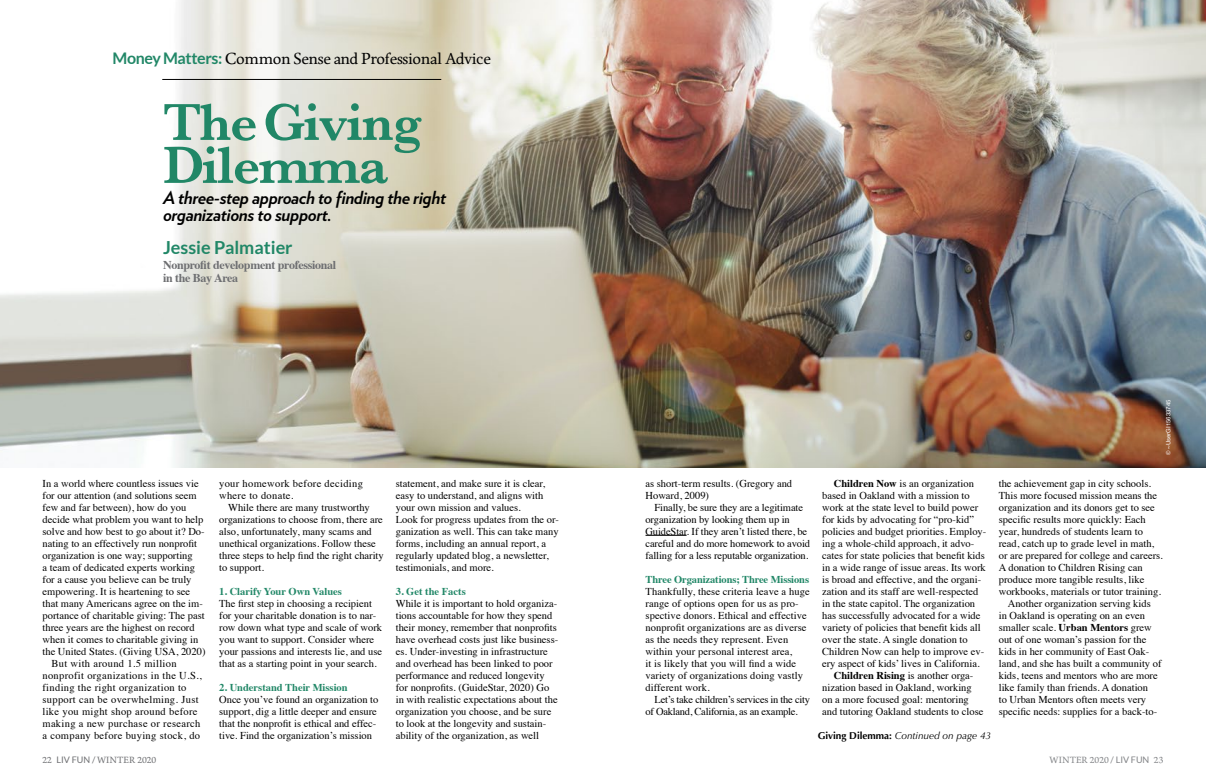
<style>
.page{position:relative;width:1206px;height:783px;background:#fff}
.page>*{position:absolute;margin:0;border:0;box-sizing:border-box;transform-origin:0 0}
.t1{font:600 54px/43px "Baskerville";letter-spacing:-.025em;color:#218767}
.t2{font:italic 700 18px/17px "Verlag";letter-spacing:-.02em;color:#000}
.t3{font:700 18px "Lato";color:#218767}
.t4{font:16px "Born";letter-spacing:-.025em;color:#000}
.t5{font:700 12px/13px "Times";letter-spacing:-.025em;color:#6d6e71}
.t6{font:10.5px/12px "Times";color:#000}
.t7{font:10.5px/12px "Times";letter-spacing:.03em;color:#000}
.t8{font:700 10.5px "Times";color:#218767}
.t9{font:10.5px/12px "Times";letter-spacing:-.025em;color:#000}
.t10{font:700 10.5px "Times";color:#000}
.t11{font:italic 10px "Optima";color:#000}
.t12{font:9px "Born";color:#6d6e71}
.t13{font:9px "Born";color:#808285}
.t14{font:6px "Helvetica";color:#fff}
.s1{font-family:"Lato";font-weight:700;color:#218767}
.s2{font-weight:700}
.s3{font-weight:400}
.s4{font-weight:700;font-style:normal}
.s5{font-family:"Lato"}
</style>
<div class="page">
<img style="left:0;top:0;width:1206px;height:468px">
<hr style="left:162px;top:79px;width:279px;height:1px;background:#000">
<hr style="left:646px;top:535px;width:41px;height:1px;background:#000">
<h3 class="t4" style="left:113px;top:50px;width:380px"><span class="s1">Money Matters:</span> Common Sense and Professional Advice</h3>
<h1 class="t1" style="left:163px;top:100px;width:260px">The Giving<br>Dilemma</h1>
<h2 class="t2" style="left:163px;top:188px;width:285px">A three-step approach to finding the right organizations to support.</h2>
<h2 class="t3" style="left:163px;top:237px;width:131px">Jessie Palmatier</h2>
<p class="t5" style="left:163px;top:257px;width:175px">Nonprofit development professional in the Bay Area</p>
<p class="t6" style="left:43px;top:476px;width:158px">In a world where countless issues vie</p>
<p class="t6" style="left:43px;top:488px;width:156px">for our attention (and solutions seem</p>
<p class="t6" style="left:43px;top:500px;width:145px">few and far between), how do you</p>
<p class="t6" style="left:43px;top:512px;width:162px">decide what problem you want to help</p>
<p class="t6" style="left:43px;top:524px;width:164px">solve and how best to go about it? Do-</p>
<p class="t6" style="left:43px;top:536px;width:156px">nating to an effectively run nonprofit</p>
<p class="t6" style="left:43px;top:548px;width:152px">organization is one way; supporting</p>
<p class="t6" style="left:43px;top:560px;width:154px">a team of dedicated experts working</p>
<p class="t6" style="left:43px;top:572px;width:150px">for a cause you believe can be truly</p>
<p class="t6" style="left:43px;top:584px;width:149px">empowering. It is heartening to see</p>
<p class="t6" style="left:43px;top:596px;width:162px">that many Americans agree on the im-</p>
<p class="t6" style="left:43px;top:608px;width:164px">portance of charitable giving: The past</p>
<p class="t6" style="left:43px;top:620px;width:154px">three years are the highest on record</p>
<p class="t6" style="left:43px;top:632px;width:157px">when it comes to charitable giving in</p>
<p class="t6" style="left:43px;top:644px;width:165px">the United States. (Giving USA, 2020)</p>
<p class="t7" style="left:52px;top:656px;width:127px">But with around 1.5 million</p>
<p class="t7" style="left:43px;top:668px;width:161px">nonprofit organizations in the U.S.,</p>
<p class="t7" style="left:43px;top:680px;width:146px">finding the right organization to</p>
<p class="t7" style="left:43px;top:692px;width:158px">support can be overwhelming. Just</p>
<p class="t7" style="left:43px;top:704px;width:157px">like you might shop around before</p>
<p class="t7" style="left:43px;top:716px;width:159px">making a new purchase or research</p>
<p class="t7" style="left:43px;top:728px;width:159px">a company before buying stock, do</p>
<p class="t7" style="left:219px;top:476px;width:145px">your homework before deciding where to donate.</p>
<p class="t6" style="left:219px;top:500px;width:166px;text-indent:9px">While there are many trustworthy organizations to choose from, there are also, unfortunately, many scams and unethical organizations. Follow these three steps to help find the right charity to support.</p>
<p class="t8" style="left:219px;top:581px;width:124px">1. Clarify Your Own Values</p>
<p class="t6" style="left:219px;top:596px;width:165px">The first step in choosing a recipient for your charitable donation is to nar&shy;row down what type and scale of work you want to support. Consider where your passions and interests lie, and use that as a starting point in your search.</p>
<p class="t8" style="left:219px;top:677px;width:130px">2. Understand Their Mission</p>
<p class="t6" style="left:219px;top:692px;width:161px">Once you’ve found an organization to support, dig a little deeper and ensure that the nonprofit is ethical and effec&shy;tive. Find the organization’s mission</p>
<p class="t6" style="left:396px;top:476px;width:165px">statement, and make sure it is clear, easy to understand, and aligns with your own mission and values.<br>Look for progress updates from the or&shy;ganization as well. This can take many forms, including an annual report, a regularly updated blog, a newsletter, testimonials, and more.</p>
<p class="t8" style="left:396px;top:581px;width:71px">3. Get the Facts</p>
<p class="t6" style="left:396px;top:596px;width:164px">While it is important to hold organiza&shy;tions accountable for how they spend their money, remember that nonprofits have overhead costs just like business&shy;es. Under-investing in infrastructure and overhead has been linked to poor performance and reduced longevity for nonprofits. (GuideStar, 2020) Go in with realistic expectations about the organization you choose, and be sure to look at the longevity and sustain&shy;ability of the organization, as well</p>
<p class="t14" style="left:1164px;top:455px;width:57px;rotate:-90deg">© ~UserGI15633745</p>
<p class="t6" style="left:646px;top:476px;width:148px">as short-term results. (Gregory and<br>Howard, 2009)</p>
<p class="t6" style="left:646px;top:500px;width:166px;text-indent:9px">Finally, be sure they are a legitimate organization by looking them up in GuideStar. If they aren’t listed there, be careful and do more homework to avoid falling for a less reputable organization.</p>
<p class="t8" style="left:646px;top:569px;width:165px">Three Organizations; Three Missions</p>
<p class="t6" style="left:646px;top:584px;width:166px">Thankfully, these criteria leave a huge range of options open for us as pro&shy;spective donors. Ethical and effective nonprofit organizations are as diverse as the needs they represent. Even within your personal interest area,<br>it is likely that you will find a wide variety of organizations doing vastly different work.</p>
<p class="t9" style="left:646px;top:692px;width:166px;text-indent:9px">Let’s take children’s services in the city of Oakland, California, as an example.</p>
<p class="t6" style="left:834px;top:476px;width:142px"><span class="s2">Children Now</span> is an organization</p>
<p class="t6" style="left:822px;top:488px;width:149px">based in Oakland with a mission to</p>
<p class="t6" style="left:822px;top:500px;width:158px">work at the state level to build power</p>
<p class="t6" style="left:822px;top:512px;width:153px">for kids by advocating for “pro-kid”</p>
<p class="t6" style="left:822px;top:524px;width:166px">policies and budget priorities. Employ-</p>
<p class="t6" style="left:822px;top:536px;width:154px">ing a whole-child approach, it advo-</p>
<p class="t6" style="left:822px;top:548px;width:164px">cates for state policies that benefit kids</p>
<p class="t6" style="left:822px;top:560px;width:165px">in a wide range of issue areas. Its work</p>
<p class="t6" style="left:822px;top:572px;width:161px">is broad and effective, and the organi-</p>
<p class="t6" style="left:822px;top:584px;width:158px">zation and its staff are well-respected</p>
<p class="t6" style="left:822px;top:596px;width:155px">in the state capitol. The organization</p>
<p class="t6" style="left:822px;top:608px;width:160px">has successfully advocated for a wide</p>
<p class="t6" style="left:822px;top:620px;width:160px">variety of policies that benefit kids all</p>
<p class="t6" style="left:822px;top:632px;width:147px">over the state. A single donation to</p>
<p class="t6" style="left:822px;top:644px;width:164px">Children Now can help to improve ev-</p>
<p class="t6" style="left:822px;top:656px;width:159px">ery aspect of kids’ lives in California.</p>
<p class="t10" style="left:834px;top:665px;width:141px">Children Rising <span class="s3">is another orga-</span></p>
<p class="t6" style="left:822px;top:680px;width:151px">nization based in Oakland, working</p>
<p class="t6" style="left:822px;top:692px;width:148px">on a more focused goal: mentoring</p>
<p class="t6" style="left:822px;top:704px;width:163px">and tutoring Oakland students to close</p>
<p class="t11" style="left:818px;top:729px;width:175px"><span class="s4">Giving Dilemma:</span> Continued on page 43</p>
<p class="t6" style="left:999px;top:476px;width:154px">the achievement gap in city schools.</p>
<p class="t6" style="left:999px;top:488px;width:160px">This more focused mission means the</p>
<p class="t6" style="left:999px;top:500px;width:158px">organization and its donors get to see</p>
<p class="t6" style="left:999px;top:512px;width:148px">specific results more quickly: Each</p>
<p class="t6" style="left:999px;top:524px;width:146px">year, hundreds of students learn to</p>
<p class="t6" style="left:999px;top:536px;width:157px">read, catch up to grade level in math,</p>
<p class="t6" style="left:999px;top:548px;width:166px">or are prepared for college and careers.</p>
<p class="t6" style="left:999px;top:560px;width:145px">A donation to Children Rising can</p>
<p class="t6" style="left:999px;top:572px;width:147px">produce more tangible results, like</p>
<p class="t6" style="left:999px;top:584px;width:164px">workbooks, materials or tutor training.</p>
<p class="t6" style="left:1008px;top:596px;width:145px">Another organization serving kids</p>
<p class="t6" style="left:999px;top:608px;width:148px">in Oakland is operating on an even</p>
<p class="t6" style="left:999px;top:620px;width:155px">smaller scale. <span class="s2">Urban Mentors</span> grew</p>
<p class="t6" style="left:999px;top:632px;width:149px">out of one woman’s passion for the</p>
<p class="t6" style="left:999px;top:644px;width:152px">kids in her community of East Oak-</p>
<p class="t6" style="left:999px;top:656px;width:164px">land, and she has built a community of</p>
<p class="t6" style="left:999px;top:668px;width:160px">kids, teens and mentors who are more</p>
<p class="t6" style="left:999px;top:680px;width:151px">like family than friends. A donation</p>
<p class="t6" style="left:999px;top:692px;width:149px">to Urban Mentors often meets very</p>
<p class="t6" style="left:999px;top:704px;width:160px">specific needs: supplies for a back-to-</p>
<p class="t12" style="left:43px;top:755px;width:115px">22 <span class="s5">LIV FUN /</span> WINTER 2020</p>
<p class="t13" style="left:1050px;top:755px;width:115px">WINTER 2020 <span class="s5">/ LIV FUN</span> 23</p>
</div>
